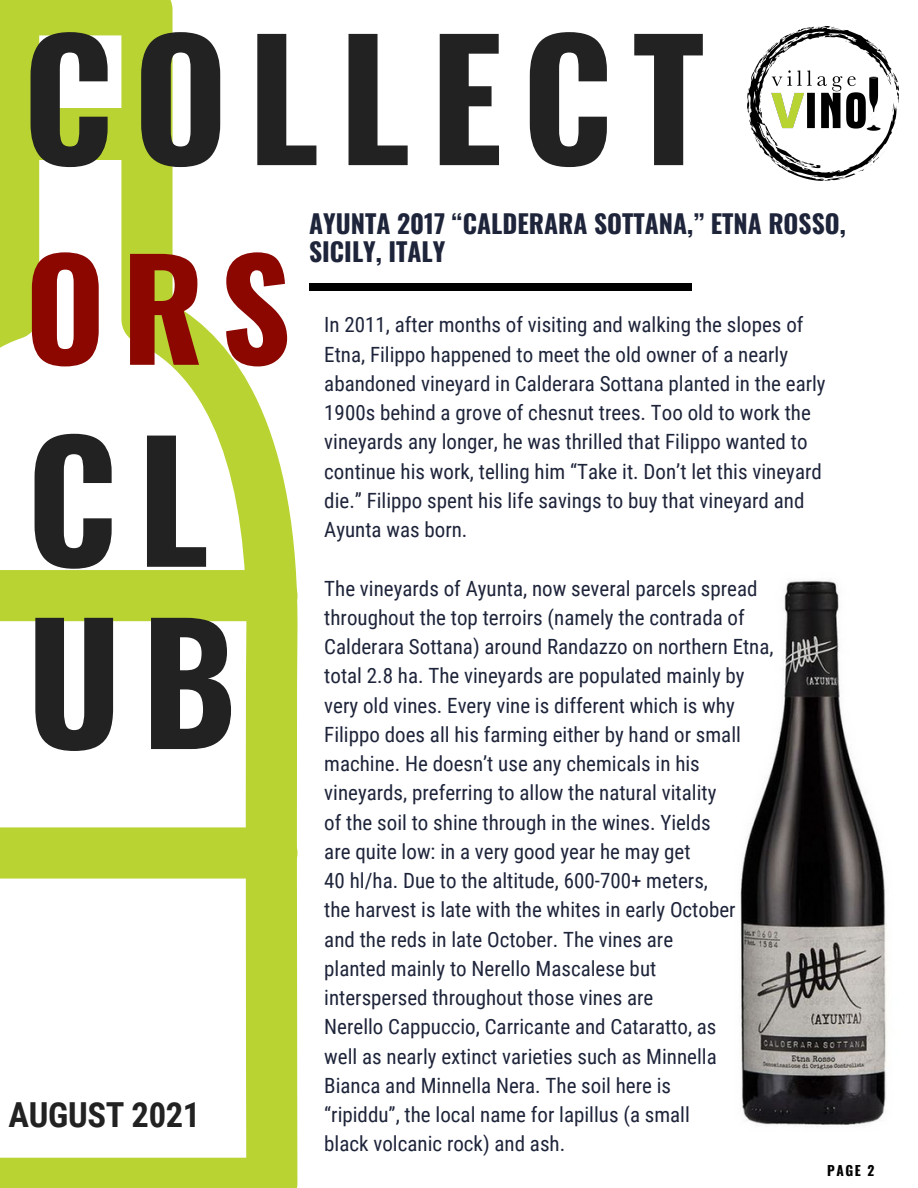
<style>
.page{position:relative;width:918px;height:1188px;background:#fff}
.page>*{position:absolute;margin:0;border:0;box-sizing:border-box;transform-origin:0 0}
.t1{font:700 162px "Oswald";letter-spacing:.12em;color:#222}
.t2{font:700 136.95px "Oswald";color:#8b0700}
.t3{font:700 34.5px "Roboto Condensed";letter-spacing:-.01em;color:#222}
.t4{font:700 25.5px/28.2px "Oswald";color:#1e243a}
.t5{font:21px/29.2px "Roboto Condensed";color:#1e243a}
.t6{font:700 13.5px "Oswald";color:#000}
</style>
<div class="page">
<svg style="left:0;top:0;width:298px;height:1188px"></svg>
<div style="left:27px;top:108px;width:120px;height:51px;background:#b9d332"></div>
<div style="left:0;top:570px;width:297px;height:51px;background:#b9d332"></div>
<div style="left:0;top:827px;width:297px;height:52px;background:#b9d332"></div>
<div style="left:309px;top:283px;width:383px;height:7px;background:#000"></div>
<img style="left:748px;top:27px;width:150px;height:154px">
<img style="left:740px;top:578px;width:147px;height:548px">
<p class="t1" style="left:23px;top:-28px;width:684px">COLLECT</p>
<p class="t2" style="left:25px;top:201px;width:267px">ORS</p>
<p class="t1" style="left:27px;top:374px;width:184px">CL</p>
<p class="t1" style="left:27px;top:556px;width:211px">UB</p>
<p class="t3" style="left:9px;top:1095px;width:193px">AUGUST 2021</p>
<p class="t4" style="left:309px;top:208px;width:538px">AYUNTA 2017 “CALDERARA SOTTANA,” ETNA ROSSO,<br>SICILY, ITALY</p>
<p class="t5" style="left:324px;top:310px;width:503px">In 2011, after months of visiting and walking the slopes of Etna, Filippo happened to meet the old owner of a nearly abandoned vineyard in Calderara Sottana planted in the early 1900s behind a grove of chesnut trees. Too old to work the vineyards any longer, he was thrilled that Filippo wanted to continue his work, telling him “Take it. Don’t let this vineyard die.” Filippo spent his life savings to buy that vineyard and Ayunta was born.</p>
<p class="t5" style="left:324px;top:574px;width:435px">The vineyards of Ayunta, now several parcels spread throughout the top terroirs (namely the contrada of</p>
<p class="t5" style="left:324px;top:632px;width:451px">Calderara Sottana) around Randazzo on northern Etna,</p>
<p class="t5" style="left:324px;top:661px;width:422px">total 2.8 ha. The vineyards are populated mainly by</p>
<p class="t5" style="left:324px;top:691px;width:412px">very old vines. Every vine is different which is why</p>
<p class="t5" style="left:324px;top:720px;width:418px">Filippo does all his farming either by hand or small</p>
<p class="t5" style="left:324px;top:749px;width:377px">machine. He doesn’t use any chemicals in his</p>
<p class="t5" style="left:324px;top:778px;width:394px">vineyards, preferring to allow the natural vitality</p>
<p class="t5" style="left:324px;top:808px;width:388px">of the soil to shine through in the wines. Yields</p>
<p class="t5" style="left:324px;top:837px;width:368px">are quite low: in a very good year he may get</p>
<p class="t5" style="left:324px;top:866px;width:385px">40 hl/ha. Due to the altitude, 600-700+ meters,</p>
<p class="t5" style="left:324px;top:895px;width:413px">the harvest is late with the whites in early October</p>
<p class="t5" style="left:324px;top:925px;width:350px">and the reds in late October. The vines are</p>
<p class="t5" style="left:324px;top:954px;width:334px">planted mainly to Nerello Mascalese but</p>
<p class="t5" style="left:324px;top:983px;width:331px">interspersed throughout those vines are</p>
<p class="t5" style="left:324px;top:1012px;width:394px">Nerello Cappuccio, Carricante and Cataratto, as</p>
<p class="t5" style="left:324px;top:1042px;width:394px">well as nearly extinct varieties such as Minnella</p>
<p class="t5" style="left:324px;top:1071px;width:348px">Bianca and Minnella Nera. The soil here is</p>
<p class="t5" style="left:324px;top:1100px;width:367px">“ripiddu”, the local name for lapillus (a small</p>
<p class="t5" style="left:324px;top:1129px;width:242px">black volcanic rock) and ash.</p>
<p class="t6" style="left:827px;top:1160px;width:49px">PAGE 2</p>
</div>
